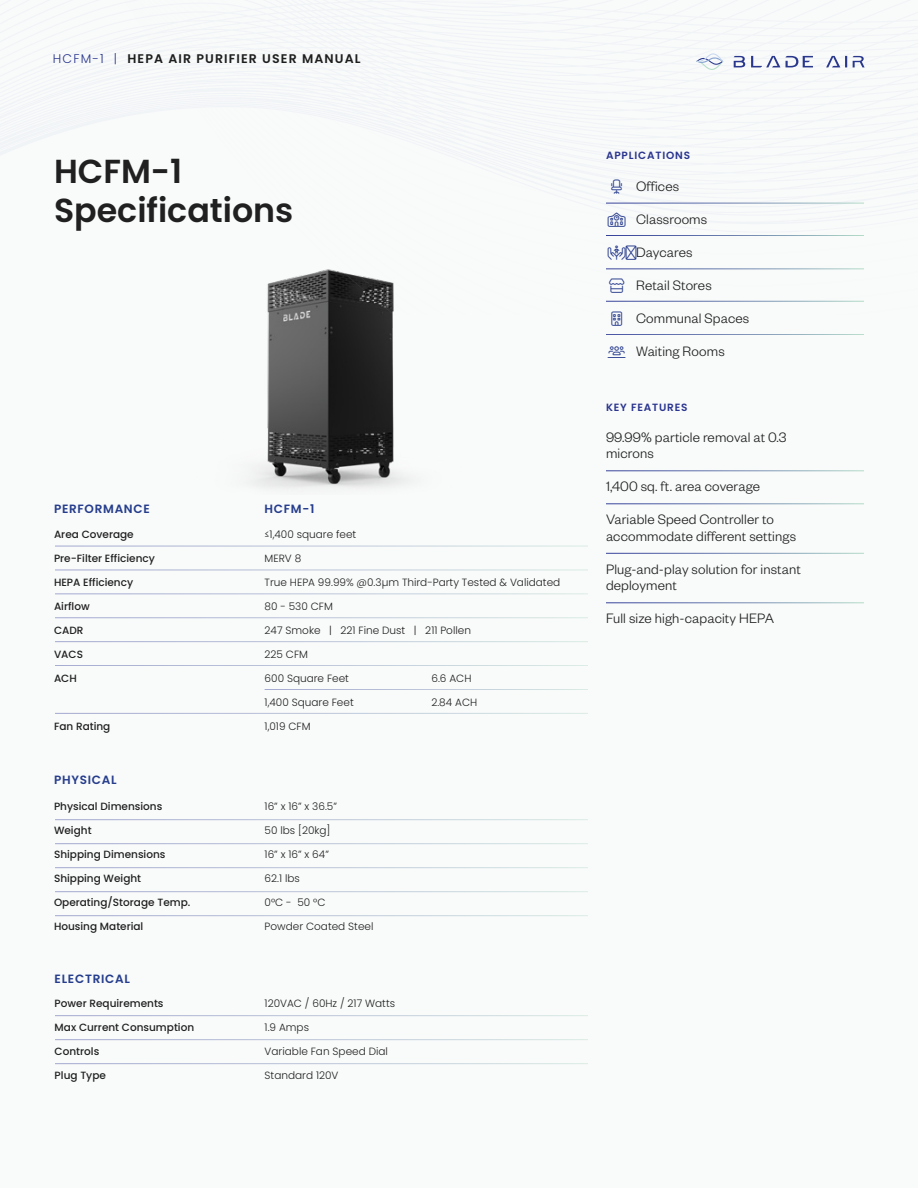
<style>
.page{position:relative;width:918px;height:1188px;background:#f9fafa}
.page>*{position:absolute;margin:0;border:0;box-sizing:border-box;transform-origin:0 0}
.Subheading_-_Left_Aligned{font:600 33.3px "Poppins";color:#202020}
.Subheading_-_Left_Aligned-2{font:300 15px/16.5px "Founders Grotesk";letter-spacing:.01em;color:#1d1e1d}
.t1{font:600 12.6px "Poppins";letter-spacing:.09em;color:#1d1e1d}
.Subheading_-_Left_Aligned-3{font:600 12px "Poppins";letter-spacing:.06em;color:#253d8c}
.Subheading_-_Left_Aligned-4{font:300 10.5px "Poppins";color:#202020}
.Subheading_-_Left_Aligned-5{font:500 10.5px "Poppins";color:#202020}
.Subheading_-_Left_Aligned-6{font:600 10.5px "Poppins";letter-spacing:.08em;color:#2a358f}
.s1{font-weight:300;color:#2a378d}
</style>
<div class="page">
<img style="left:253px;top:314px;width:155px;height:174px">
<svg style="left:267px;top:303px;width:127px;height:11px"></svg>
<svg style="left:267px;top:202px;width:597px;height:101px"></svg>
<hr style="left:55px;top:1015px;width:533px;height:1px;background:#fff">
<hr style="left:55px;top:819px;width:533px;height:1px;background:#fff">
<hr style="left:55px;top:546px;width:533px;height:1px;background:#fff">
<hr style="left:55px;top:1039px;width:533px;height:1px;background:#fff">
<hr style="left:55px;top:843px;width:533px;height:1px;background:#fff">
<hr style="left:55px;top:570px;width:533px;height:1px;background:#fff">
<hr style="left:55px;top:1063px;width:533px;height:1px;background:#fff">
<hr style="left:55px;top:867px;width:533px;height:1px;background:#fff">
<hr style="left:55px;top:594px;width:533px;height:1px;background:#fff">
<hr style="left:55px;top:891px;width:533px;height:1px;background:#fff">
<hr style="left:55px;top:618px;width:533px;height:1px;background:#fff">
<hr style="left:55px;top:641px;width:533px;height:1px;background:#fff">
<hr style="left:55px;top:665px;width:533px;height:1px;background:#fff">
<hr style="left:265px;top:689px;width:323px;height:1px;background:#fff">
<hr style="left:55px;top:713px;width:533px;height:1px;background:#fff">
<hr style="left:55px;top:915px;width:533px;height:1px;background:#fff">
<svg style="left:697px;top:53px;width:26px;height:17px"></svg>
<svg style="left:786px;top:56px;width:27px;height:11px"></svg>
<svg style="left:751px;top:56px;width:29px;height:11px"></svg>
<svg style="left:734px;top:56px;width:11px;height:11px"></svg>
<svg style="left:826px;top:56px;width:21px;height:11px"></svg>
<svg style="left:853px;top:56px;width:12px;height:11px"></svg>
<hr style="left:606px;top:203px;width:258px;height:1px;background:#fff">
<hr style="left:606px;top:269px;width:258px;height:1px;background:#fff">
<hr style="left:606px;top:235px;width:258px;height:1px;background:#fff">
<hr style="left:606px;top:301px;width:258px;height:1px;background:#fff">
<hr style="left:606px;top:334px;width:258px;height:1px;background:#fff">
<hr style="left:606px;top:471px;width:258px;height:1px;background:#fff">
<hr style="left:606px;top:504px;width:258px;height:1px;background:#fff">
<hr style="left:606px;top:553px;width:258px;height:1px;background:#fff">
<hr style="left:606px;top:603px;width:258px;height:1px;background:#fff">
<svg style="left:608px;top:212px;width:18px;height:14px"></svg>
<svg style="left:608px;top:245px;width:28px;height:14px"></svg>
<svg style="left:609px;top:278px;width:16px;height:14px"></svg>
<p class="t1" style="left:53px;top:51px;width:309px"><span class="s1">HCFM-1 |</span> HEPA AIR PURIFIER USER MANUAL</p>
<p class="Subheading_-_Left_Aligned" style="left:54px;top:152px;width:130px">HCFM-1</p>
<p class="Subheading_-_Left_Aligned" style="left:54px;top:191px;width:241px">Specifications</p>
<p class="Subheading_-_Left_Aligned-3" style="left:54px;top:501px;width:97px">PERFORMANCE</p>
<p class="Subheading_-_Left_Aligned-5" style="left:54px;top:528px;width:81px">Area Coverage</p>
<p class="Subheading_-_Left_Aligned-5" style="left:54px;top:552px;width:103px">Pre-Filter Efficiency</p>
<p class="Subheading_-_Left_Aligned-5" style="left:54px;top:576px;width:81px">HEPA Efficiency</p>
<p class="Subheading_-_Left_Aligned-5" style="left:54px;top:600px;width:37px">Airflow</p>
<p class="Subheading_-_Left_Aligned-5" style="left:54px;top:624px;width:31px">CADR</p>
<p class="Subheading_-_Left_Aligned-5" style="left:54px;top:648px;width:31px">VACS</p>
<p class="Subheading_-_Left_Aligned-5" style="left:54px;top:672px;width:24px">ACH</p>
<p class="Subheading_-_Left_Aligned-5" style="left:54px;top:720px;width:58px">Fan Rating</p>
<p class="Subheading_-_Left_Aligned-3" style="left:54px;top:773px;width:64px">PHYSICAL</p>
<p class="Subheading_-_Left_Aligned-5" style="left:54px;top:800px;width:110px">Physical Dimensions</p>
<p class="Subheading_-_Left_Aligned-5" style="left:54px;top:824px;width:39px">Weight</p>
<p class="Subheading_-_Left_Aligned-5" style="left:54px;top:848px;width:113px">Shipping Dimensions</p>
<p class="Subheading_-_Left_Aligned-5" style="left:54px;top:872px;width:89px">Shipping Weight</p>
<p class="Subheading_-_Left_Aligned-5" style="left:54px;top:896px;width:138px">Operating/Storage Temp.</p>
<p class="Subheading_-_Left_Aligned-5" style="left:54px;top:920px;width:91px">Housing Material</p>
<p class="Subheading_-_Left_Aligned-3" style="left:55px;top:972px;width:77px">ELECTRICAL</p>
<p class="Subheading_-_Left_Aligned-5" style="left:55px;top:997px;width:110px">Power Requirements</p>
<p class="Subheading_-_Left_Aligned-5" style="left:55px;top:1021px;width:141px">Max Current Consumption</p>
<p class="Subheading_-_Left_Aligned-5" style="left:55px;top:1045px;width:46px">Controls</p>
<p class="Subheading_-_Left_Aligned-5" style="left:55px;top:1069px;width:53px">Plug Type</p>
<p class="Subheading_-_Left_Aligned-3" style="left:265px;top:501px;width:51px">HCFM-1</p>
<p class="Subheading_-_Left_Aligned-4" style="left:265px;top:528px;width:93px">≤1,400 square feet</p>
<p class="Subheading_-_Left_Aligned-4" style="left:265px;top:552px;width:38px">MERV 8</p>
<p class="Subheading_-_Left_Aligned-4" style="left:265px;top:576px;width:297px">True HEPA 99.99% @0.3µm Third-Party Tested &amp; Validated</p>
<p class="Subheading_-_Left_Aligned-4" style="left:265px;top:600px;width:70px">80 - 530 CFM</p>
<p class="Subheading_-_Left_Aligned-4" style="left:265px;top:624px;width:208px">247 Smoke | 221 Fine Dust | 211 Pollen</p>
<p class="Subheading_-_Left_Aligned-4" style="left:265px;top:648px;width:45px">225 CFM</p>
<p class="Subheading_-_Left_Aligned-4" style="left:265px;top:672px;width:86px">600 Square Feet</p>
<p class="Subheading_-_Left_Aligned-4" style="left:265px;top:696px;width:91px">1,400 Square Feet</p>
<p class="Subheading_-_Left_Aligned-4" style="left:265px;top:720px;width:47px">1,019 CFM</p>
<p class="Subheading_-_Left_Aligned-4" style="left:431px;top:672px;width:42px">6.6 ACH</p>
<p class="Subheading_-_Left_Aligned-4" style="left:431px;top:696px;width:47px">2.84 ACH</p>
<p class="Subheading_-_Left_Aligned-4" style="left:265px;top:800px;width:74px">16” x 16” x 36.5”</p>
<p class="Subheading_-_Left_Aligned-4" style="left:265px;top:824px;width:67px">50 lbs [20kg]</p>
<p class="Subheading_-_Left_Aligned-4" style="left:265px;top:848px;width:66px">16” x 16” x 64”</p>
<p class="Subheading_-_Left_Aligned-4" style="left:265px;top:872px;width:37px">62.1 lbs</p>
<p class="Subheading_-_Left_Aligned-4" style="left:265px;top:896px;width:62px">0°C - 50 °C</p>
<p class="Subheading_-_Left_Aligned-4" style="left:265px;top:920px;width:110px">Powder Coated Steel</p>
<p class="Subheading_-_Left_Aligned-4" style="left:265px;top:997px;width:132px">120VAC / 60Hz / 217 Watts</p>
<p class="Subheading_-_Left_Aligned-4" style="left:265px;top:1021px;width:46px">1.9 Amps</p>
<p class="Subheading_-_Left_Aligned-4" style="left:265px;top:1045px;width:125px">Variable Fan Speed Dial</p>
<p class="Subheading_-_Left_Aligned-4" style="left:265px;top:1069px;width:75px">Standard 120V</p>
<p class="Subheading_-_Left_Aligned-6" style="left:606px;top:149px;width:86px">APPLICATIONS</p>
<p class="Subheading_-_Left_Aligned-2" style="left:636px;top:177px;width:45px">Offices</p>
<p class="Subheading_-_Left_Aligned-2" style="left:636px;top:210px;width:73px">Classrooms</p>
<p class="Subheading_-_Left_Aligned-2" style="left:636px;top:243px;width:58px">Daycares</p>
<p class="Subheading_-_Left_Aligned-2" style="left:636px;top:276px;width:77px">Retail Stores</p>
<p class="Subheading_-_Left_Aligned-2" style="left:636px;top:309px;width:115px">Communal Spaces</p>
<p class="Subheading_-_Left_Aligned-2" style="left:636px;top:342px;width:90px">Waiting Rooms</p>
<p class="Subheading_-_Left_Aligned-6" style="left:606px;top:401px;width:83px">KEY FEATURES</p>
<p class="Subheading_-_Left_Aligned-2" style="left:606px;top:428px;width:182px">99.99% particle removal at 0.3 microns</p>
<p class="Subheading_-_Left_Aligned-2" style="left:606px;top:478px;width:156px">1,400 sq. ft. area coverage</p>
<p class="Subheading_-_Left_Aligned-2" style="left:606px;top:511px;width:192px">Variable Speed Controller to accommodate different settings</p>
<p class="Subheading_-_Left_Aligned-2" style="left:606px;top:560px;width:196px">Plug-and-play solution for instant deployment</p>
<p class="Subheading_-_Left_Aligned-2" style="left:606px;top:610px;width:170px">Full size high-capacity HEPA</p>
</div>
